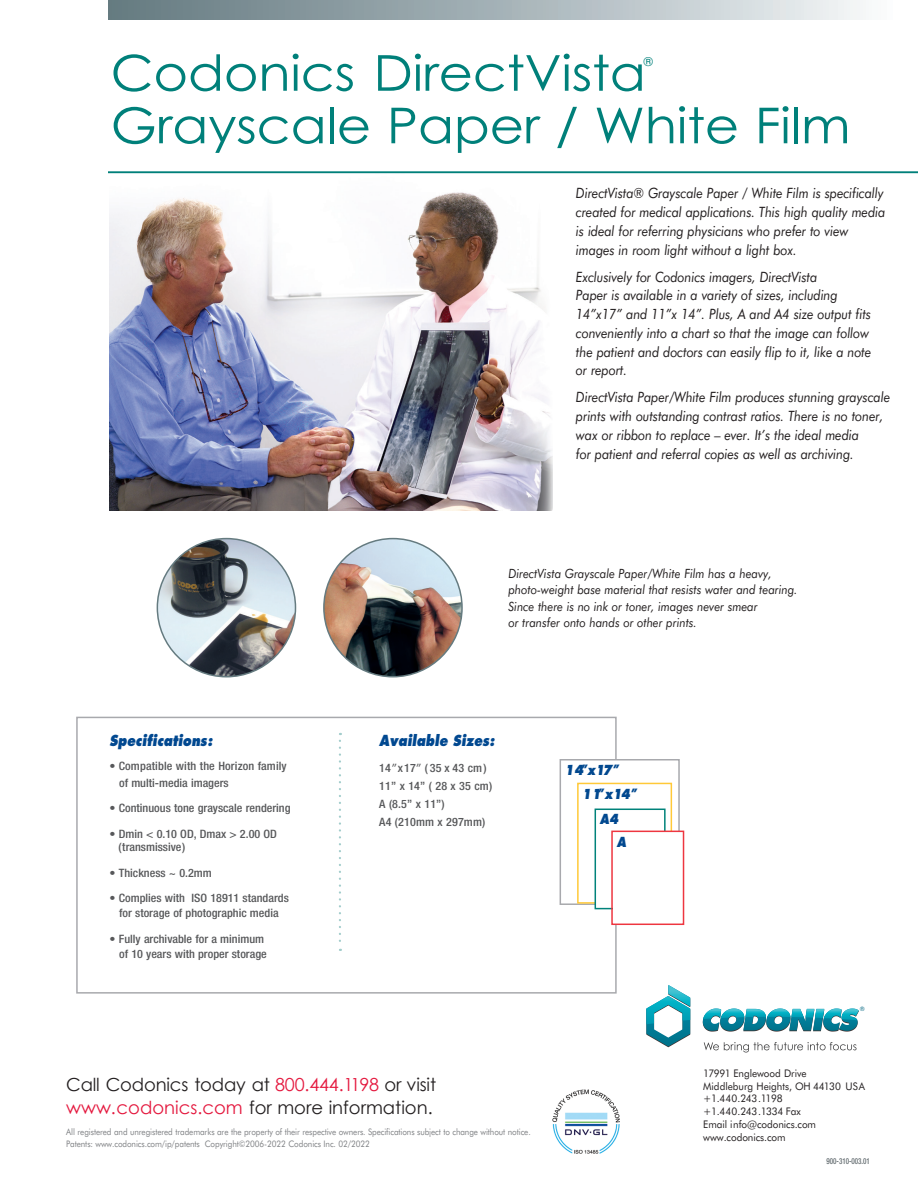
<style>
.page{position:relative;width:918px;height:1188px;background:#fff}
.page>*{position:absolute;margin:0;border:0;box-sizing:border-box;transform-origin:0 0}
.t1{font:49.5px "Century Gothic";letter-spacing:-.005em;color:#00807a;scale:1.07 1}
.t2{font:18px "Century Gothic";letter-spacing:-.01em;color:#231f20}
.t3{font:italic 800 14.85px "Futura";color:#014890;scale:.84 1}
.t4{font:italic 14.25px/18.8px "Futura BT";letter-spacing:-.01em;color:#231f20;scale:.9 1}
.t5{font:italic 800 13.5px/25.7px "Futura";color:#01488f;text-align:center;scale:.84 1}
.t6{font:italic 12.75px "Futura BT";letter-spacing:-.005em;color:#231f20;scale:.91 1}
.t7{font:12px "Century Gothic";color:#00807a}
.t8{font:500 condensed 11.55px/16.5px "Helvetica Neue";color:#57585a;scale:1.05 1}
.t9{font:10.5px "Futura BT";letter-spacing:-.005em;color:#231f20;scale:.95 1}
.t10{font:10.5px "Futura BT";letter-spacing:-.025em;color:#231f20;scale:.95 1}
.t11{font:9px "Futura BT";letter-spacing:-.01em;color:#808285;scale:.9 1}
.t12{font:500 condensed 8.25px "Helvetica Neue";letter-spacing:-.005em;color:#616a6e;scale:.85 1}
.t13{font:5.85px "Century Gothic";color:#006580}
.s1{font-family:"Futura BT";font-weight:400;font-stretch:normal}
.s2{color:#e4183e}
</style>
<div class="page">
<img style="left:109px;top:173px;width:444px;height:337px">
<div style="left:76px;top:717px;width:541px;height:277px;border:2px solid #a8a9ad"></div>
<hr style="left:108px;top:171px;width:810px;height:2px;background:#00807a">
<div style="left:109px;top:0;width:784px;height:20px;background:linear-gradient(to right,#5f767d,#f3f6f7)"></div>
<svg style="left:339px;top:741px;width:2px;height:210px"></svg>
<svg style="left:646px;top:985px;width:44px;height:62px"></svg>
<svg style="left:703px;top:1009px;width:156px;height:23px"></svg>
<svg style="left:704px;top:1042px;width:153px;height:10px"></svg>
<img style="left:324px;top:539px;width:138px;height:138px;border-radius:69px">
<img style="left:157px;top:539px;width:139px;height:138px;border-radius:69px">
<img style="left:553px;top:1090px;width:67px;height:64px">
<div style="left:561px;top:760px;width:117px;height:143px;background:#fff"></div>
<div style="left:560px;top:759px;width:120px;height:146px;border:2px solid #a8a9ad"></div>
<div style="left:577px;top:783px;width:95px;height:121px;border:2px solid #ffc938"></div>
<div style="left:596px;top:810px;width:68px;height:98px;background:#fff"></div>
<div style="left:595px;top:809px;width:71px;height:100px;border:2px solid #00827a"></div>
<div style="left:613px;top:832px;width:70px;height:92px;background:#fff"></div>
<div style="left:611px;top:831px;width:73px;height:94px;border:2px solid #ee3640"></div>
<p class="t1" style="left:111px;top:43px;width:502px">Codonics DirectVista</p>
<p class="t7" style="left:644px;top:55px;width:10px">®</p>
<p class="t1" style="left:111px;top:95px;width:693px">Grayscale Paper / White Film</p>
<p class="t4" style="left:576px;top:184px;width:345px">DirectVista® Grayscale Paper / White Film is specifically created for medical applications. This high quality media</p>
<p class="t4" style="left:576px;top:221px;width:304px">is ideal for referring physicians who prefer to view</p>
<p class="t4" style="left:576px;top:240px;width:247px">images in room light without a light box.</p>
<p class="t4" style="left:576px;top:267px;width:270px">Exclusively for Codonics imagers, DirectVista</p>
<p class="t4" style="left:576px;top:286px;width:292px">Paper is available in a variety of sizes, including</p>
<p class="t4" style="left:576px;top:305px;width:330px">14”x17” and 11”x 14”. Plus, A and A4 size output fits</p>
<p class="t4" style="left:576px;top:323px;width:327px">conveniently into a chart so that the image can follow</p>
<p class="t4" style="left:576px;top:342px;width:330px">the patient and doctors can easily flip to it, like a note</p>
<p class="t4" style="left:576px;top:361px;width:58px">or report.</p>
<p class="t4" style="left:576px;top:388px;width:351px">DirectVista Paper/White Film produces stunning grayscale prints with outstanding contrast ratios. There is no toner,</p>
<p class="t4" style="left:576px;top:425px;width:316px">wax or ribbon to replace – ever. It’s the ideal media</p>
<p class="t4" style="left:576px;top:444px;width:310px">for patient and referral copies as well as archiving.</p>
<p class="t3" style="left:110px;top:732px;width:124px">Specifications:</p>
<p class="t8" style="left:119px;top:758px;width:161px;text-indent:-10px">• Compatible with the Horizon family of multi-media imagers</p>
<p class="t8" style="left:110px;top:800px;width:174px">• Continuous tone grayscale rendering</p>
<p class="t8" style="left:110px;top:825px;width:161px">• Dmin &lt; 0.10 OD, Dmax &gt; 2.00 OD</p>
<p class="t8" style="left:119px;top:839px;width:65px">(transmissive)</p>
<p class="t8" style="left:110px;top:864px;width:99px">• Thickness ~ 0.2mm</p>
<p class="t8" style="left:110px;top:890px;width:172px">• Complies with ISO 18911 standards</p>
<p class="t8" style="left:119px;top:905px;width:153px">for storage of photographic media</p>
<p class="t8" style="left:110px;top:930px;width:149px">• Fully archivable for a minimum</p>
<p class="t8" style="left:119px;top:945px;width:142px">of 10 years with proper storage</p>
<p class="t6" style="left:508px;top:565px;width:291px">DirectVista Grayscale Paper/White Film has a heavy,</p>
<p class="t6" style="left:508px;top:582px;width:319px">photo-weight base material that resists water and tearing.</p>
<p class="t6" style="left:508px;top:598px;width:275px">Since there is no ink or toner, images never smear</p>
<p class="t6" style="left:508px;top:615px;width:209px">or transfer onto hands or other prints.</p>
<p class="t3" style="left:379px;top:732px;width:139px">Available Sizes:</p>
<p class="t8" style="left:379px;top:759px;width:104px">14<span class="s1">”</span>x17<span class="s1">”</span> (35 x 43 cm)</p>
<p class="t8" style="left:379px;top:777px;width:109px">11” x 14” ( 28 x 35 cm)</p>
<p class="t8" style="left:379px;top:795px;width:64px">A (8.5” x 11”)</p>
<p class="t8" style="left:379px;top:813px;width:102px">A4 (210mm x 297mm)</p>
<p class="t5" style="left:565px;top:757px;width:66px">14<sup>”</sup>x17<sup>”</sup></p>
<p class="t5" style="left:596px;top:800px;width:13px">A</p>
<p class="t5" style="left:582px;top:781px;width:66px">11<sup>”</sup>x14<sup>”<br></sup>A4</p>
<p class="t5" style="left:617px;top:829px;width:13px">A</p>
<p class="t13" style="left:860px;top:1006px;width:6px">®</p>
<p class="t2" style="left:66px;top:1074px;width:371px">Call Codonics today at <span class="s2">800.444.1198</span> or visit</p>
<p class="t2" style="left:66px;top:1096px;width:368px"><span class="s2">www.codonics.com</span> for more information.</p>
<p class="t11" style="left:66px;top:1126px;width:518px">All registered and unregistered trademarks are the property of their respective owners. Specifications subject to change without notice.</p>
<p class="t11" style="left:66px;top:1138px;width:339px">Patents: www.codonics.com/ip/patents Copyright©2006-2022 Codonics Inc. 02/2022</p>
<p class="t9" style="left:703px;top:1067px;width:110px">17991 Englewood Drive</p>
<p class="t9" style="left:703px;top:1079px;width:172px">Middleburg Heights, OH 44130 USA</p>
<p class="t10" style="left:703px;top:1092px;width:85px">+1.440.243.1198</p>
<p class="t10" style="left:703px;top:1105px;width:104px">+1.440.243.1334 Fax</p>
<p class="t9" style="left:703px;top:1118px;width:120px">Email info@codonics.com</p>
<p class="t9" style="left:703px;top:1130px;width:88px">www.codonics.com</p>
<p class="t12" style="left:827px;top:1156px;width:52px">900-310-003.01</p>
</div>
